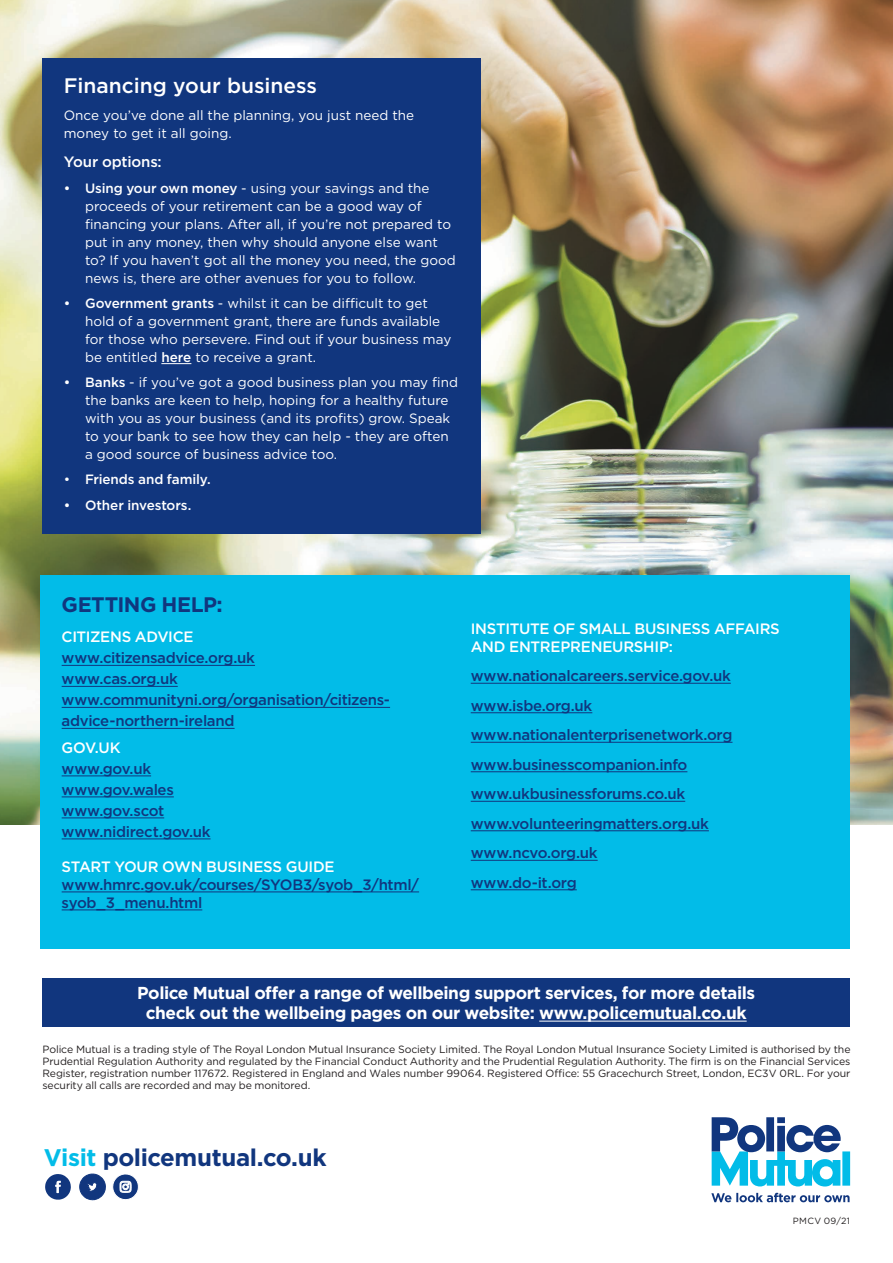
<style>
.page{position:relative;width:893px;height:1263px;background:#fff}
.page>*{position:absolute;margin:0;border:0;box-sizing:border-box;transform-origin:0 0}
.t1{font:700 24px "Gotham";letter-spacing:-.02em;color:#11367e}
.t2{font:500 21px "Gotham";color:#fff}
.t3{font:700 21px "Gotham";letter-spacing:-.025em;color:#11367e}
.t4{font:700 17.25px/20.2px "Gotham";letter-spacing:-.025em;color:#fff;text-align:center}
.t5{font:500 15px/29.5px "Gotham";letter-spacing:-.02em;color:#11367e}
.t6{font:500 15px/18px "Gotham";letter-spacing:-.02em;color:#fff}
.t7{font:13.5px/18px "Gotham";color:#fff}
.t8{font:500 13.5px "Gotham";letter-spacing:-.005em;color:#fff}
.t9{font:10.5px/12px "Gotham";letter-spacing:-.01em;color:#231f20;text-align:justify}
.t10{font:9px "Gotham";letter-spacing:.035em;color:#231f20}
.s1{font-weight:500}
.s2{font-weight:400}
.s3{color:#02bce8}
</style>
<div class="page">
<img style="left:0;top:0;width:893px;height:825px">
<div style="left:42px;top:58px;width:438px;height:476px;background:#11367e"></div>
<hr style="left:161px;top:363px;width:30px;height:1px;background:#fff">
<div style="left:40px;top:575px;width:810px;height:374px;background:#02bce8"></div>
<hr style="left:62px;top:665px;width:193px;height:1px;background:#11367e">
<hr style="left:62px;top:686px;width:116px;height:1px;background:#11367e">
<hr style="left:62px;top:707px;width:328px;height:1px;background:#11367e">
<hr style="left:62px;top:728px;width:173px;height:1px;background:#11367e">
<hr style="left:62px;top:776px;width:89px;height:1px;background:#11367e">
<hr style="left:62px;top:797px;width:112px;height:1px;background:#11367e">
<hr style="left:62px;top:818px;width:102px;height:1px;background:#11367e">
<hr style="left:62px;top:839px;width:149px;height:1px;background:#11367e">
<hr style="left:62px;top:892px;width:357px;height:1px;background:#11367e">
<hr style="left:62px;top:910px;width:140px;height:1px;background:#11367e">
<hr style="left:471px;top:683px;width:260px;height:1px;background:#11367e">
<hr style="left:471px;top:712px;width:121px;height:1px;background:#11367e">
<hr style="left:471px;top:742px;width:261px;height:1px;background:#11367e">
<hr style="left:471px;top:771px;width:216px;height:1px;background:#11367e">
<hr style="left:471px;top:801px;width:214px;height:1px;background:#11367e">
<hr style="left:471px;top:830px;width:238px;height:1px;background:#11367e">
<hr style="left:471px;top:860px;width:127px;height:1px;background:#11367e">
<hr style="left:471px;top:889px;width:106px;height:1px;background:#11367e">
<div style="left:43px;top:978px;width:807px;height:49px;background:#11367e"></div>
<hr style="left:539px;top:1021px;width:208px;height:1px;background:#fff">
<svg style="left:711px;top:1193px;width:139px;height:9px"></svg>
<svg style="left:712px;top:1117px;width:138px;height:69px"></svg>
<svg style="left:45px;top:1174px;width:26px;height:25px"></svg>
<svg style="left:80px;top:1174px;width:26px;height:26px"></svg>
<svg style="left:113px;top:1174px;width:25px;height:26px"></svg>
<h2 class="t2" style="left:64px;top:74px;width:255px">Financing your business</h2>
<p class="t7" style="left:64px;top:106px;width:352px">Once you’ve done all the planning, you just need the money to get it all going.</p>
<p class="t6" style="left:64px;top:153px;width:100px">Your options:</p>
<p class="t7" style="left:85px;top:178px;width:372px;text-indent:-21px"><span class="s1">• Using your own money</span> - using your savings and the proceeds of your retirement can be a good way of financing your plans. After all, if you’re not prepared to put in any money, then why should anyone else want to? If you haven’t got all the money you need, the good news is, there are other avenues for you to follow.</p>
<p class="t7" style="left:85px;top:294px;width:368px;text-indent:-21px"><span class="s1">• Government grants</span> - whilst it can be difficult to get hold of a government grant, there are funds available for those who persevere. Find out if your business may be entitled <span class="s1">here</span> to receive a grant.</p>
<p class="t7" style="left:85px;top:373px;width:375px;text-indent:-21px"><span class="s1">• Banks</span> - if you’ve got a good business plan you may find the banks are keen to help, hoping for a healthy future with you as your business (and its profits) grow. Speak to your bank to see how they can help - they are often a good source of business advice too.</p>
<p class="t8" style="left:64px;top:472px;width:149px"><span class="s2">•</span> Friends and family.</p>
<p class="t8" style="left:64px;top:497px;width:129px">• Other investors.</p>
<h2 class="t3" style="left:62px;top:592px;width:163px">GETTING HELP:</h2>
<p class="t6" style="left:62px;top:628px;width:133px">CITIZENS ADVICE</p>
<p class="t5" style="left:62px;top:647px;width:330px;line-height:21px">www.citizensadvice.org.uk<br>www.cas.org.uk www.communityni.org/organisation/citizens&shy;advice-northern-ireland</p>
<p class="t6" style="left:62px;top:738px;width:61px">GOV.UK</p>
<p class="t5" style="left:62px;top:758px;width:150px;line-height:21px">www.gov.uk www.gov.wales www.gov.scot www.nidirect.gov.uk</p>
<p class="t6" style="left:62px;top:857px;width:275px">START YOUR OWN BUSINESS GUIDE</p>
<p class="t5" style="left:62px;top:875px;width:359px;line-height:18px">www.hmrc.gov.uk/courses/SYOB3/syob_3/html/ syob_3_menu.html</p>
<p class="t6" style="left:471px;top:619px;width:311px">INSTITUTE OF SMALL BUSINESS AFFAIRS<br>AND ENTREPRENEURSHIP:</p>
<p class="t5" style="left:471px;top:661px;width:263px">www.nationalcareers.service.gov.uk www.isbe.org.uk www.nationalenterprisenetwork.org www.businesscompanion.info www.ukbusinessforums.co.uk www.volunteeringmatters.org.uk www.ncvo.org.uk<br>www.do-it.org</p>
<p class="t4" style="left:137px;top:982px;width:619px">Police Mutual offer a range of wellbeing support services, for more details check out the wellbeing pages on our website: www.policemutual.co.uk</p>
<p class="t9" style="left:43px;top:1043px;width:809px">Police Mutual is a trading style of The Royal London Mutual Insurance Society Limited. The Royal London Mutual Insurance Society Limited is authorised by the Prudential Regulation Authority and regulated by the Financial Conduct Authority and the Prudential Regulation Authority. The firm is on the Financial Services Register, registration number 117672. Registered in England and Wales number 99064. Registered Office: 55 Gracechurch Street, London, EC3V 0RL. For your security all calls are recorded and may be monitored.</p>
<h1 class="t1" style="left:44px;top:1143px;width:284px"><span class="s3">Visit</span> policemutual.co.uk</h1>
<p class="t10" style="left:793px;top:1215px;width:59px">PMCV 09/21</p>
</div>
